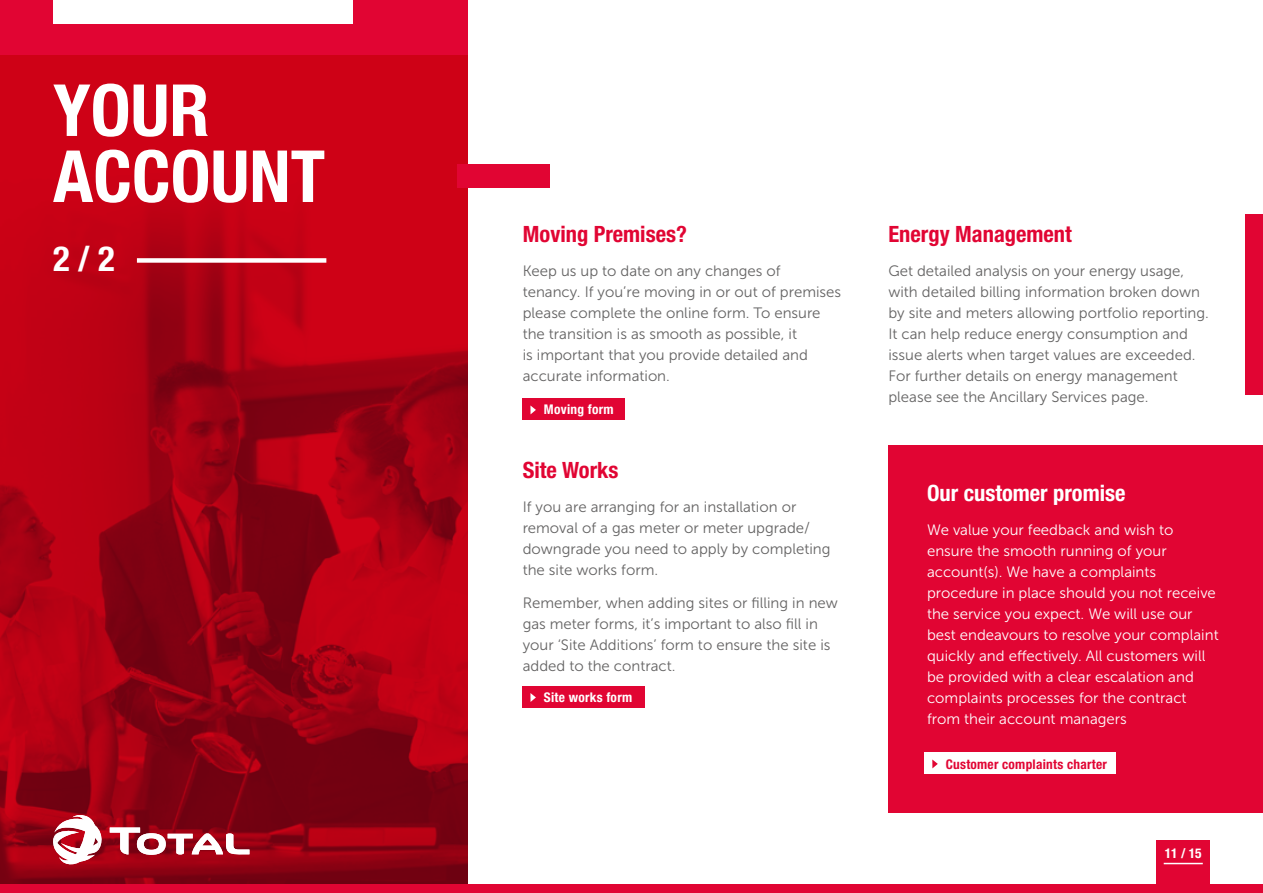
<style>
.page{position:relative;width:1263px;height:893px;background:#fff}
.page>*{position:absolute;margin:0;border:0;box-sizing:border-box;transform-origin:0 0}
.t1{font:700 condensed 72px/66px "Helvetica Neue";color:#fff}
.t2{font:700 condensed 34.65px "Helvetica Neue";color:#fff}
.t3{font:700 condensed 22.5px "Helvetica Neue";color:#e10533}
.t4{font:700 condensed 22.5px "Helvetica Neue";color:#fff}
.t5{font:15px/21px "Museo Sans 300";color:#646363}
.t6{font:15px/21px "Museo Sans 300";color:#fff}
.t7{font:700 condensed 13.5px "Helvetica Neue";color:#fff}
.t8{font:700 condensed 13.35px "Helvetica Neue";letter-spacing:.02em;color:#e10533}
.t9{font:700 condensed 13.35px "Helvetica Neue";letter-spacing:.02em;color:#fff}
</style>
<div class="page">
<div style="left:0;top:0;width:468px;height:893px;background:#e10533"></div>
<img style="left:0;top:55px;width:468px;height:829px">
<div style="left:888px;top:445px;width:375px;height:367px;background:#e10533"></div>
<div style="left:53px;top:0;width:300px;height:24px;background:#fff"></div>
<div style="left:523px;top:399px;width:102px;height:21px;background:#e10533"></div>
<svg style="left:530px;top:405px;width:6px;height:9px"></svg>
<div style="left:523px;top:686px;width:122px;height:22px;background:#e10533"></div>
<svg style="left:530px;top:693px;width:6px;height:9px"></svg>
<div style="left:924px;top:753px;width:192px;height:21px;background:#fff"></div>
<svg style="left:932px;top:759px;width:6px;height:9px"></svg>
<div style="left:457px;top:164px;width:92px;height:24px;background:#e10533"></div>
<div style="left:1246px;top:214px;width:17px;height:181px;background:#e10533"></div>
<div style="left:137px;top:258px;width:189px;height:5px;background:#fff"></div>
<div style="left:1157px;top:840px;width:53px;height:50px;background:#e10533"></div>
<hr style="left:1164px;top:863px;width:39px;height:1px;background:#fff">
<svg style="left:110px;top:827px;width:139px;height:28px;background:#bd6570"></svg>
<svg style="left:53px;top:814px;width:51px;height:54px;background:#d27c86"></svg>
<div style="left:0;top:884px;width:1263px;height:9px;background:#e10533"></div>
<h1 class="t1" style="left:53px;top:72px;width:274px">YOUR<br>ACCOUNT</h1>
<h2 class="t2" style="left:53px;top:238px;width:63px">2 / 2</h2>
<h3 class="t3" style="left:523px;top:220px;width:166px">Moving Premises?</h3>
<p class="t5" style="left:523px;top:260px;width:320px">Keep us up to date on any changes of tenancy. If you’re moving in or out of premises please complete the online form. To ensure the transition is as smooth as possible, it<br>is important that you provide detailed and accurate information.</p>
<p class="t9" style="left:544px;top:402px;width:71px">Moving form</p>
<h3 class="t3" style="left:523px;top:456px;width:97px">Site Works</h3>
<p class="t5" style="left:523px;top:496px;width:309px">If you are arranging for an installation or removal of a gas meter or meter upgrade/ downgrade you need to apply by completing the site works form.</p>
<p class="t5" style="left:523px;top:593px;width:317px">Remember, when adding sites or filling in new gas meter forms, it’s important to also fill in your ‘Site Additions’ form to ensure the site is added to the contract.</p>
<p class="t9" style="left:544px;top:689px;width:90px">Site works form</p>
<h3 class="t3" style="left:888px;top:220px;width:185px">Energy Management</h3>
<p class="t5" style="left:888px;top:260px;width:322px">Get detailed analysis on your energy usage, with detailed billing information broken down by site and meters allowing portfolio reporting.<br>It can help reduce energy consumption and issue alerts when target values are exceeded.<br>For further details on energy management please see the Ancillary Services page.</p>
<h3 class="t4" style="left:927px;top:479px;width:200px">Our customer promise</h3>
<p class="t6" style="left:927px;top:519px;width:293px">We value your feedback and wish to ensure the smooth running of your account(s). We have a complaints procedure in place should you not receive the service you expect. We will use our best endeavours to resolve your complaint quickly and effectively. All customers will be provided with a clear escalation and complaints processes for the contract from their account managers</p>
<p class="t8" style="left:946px;top:756px;width:163px">Customer complaints charter</p>
<p class="t7" style="left:1165px;top:845px;width:38px">11 / 15</p>
</div>
